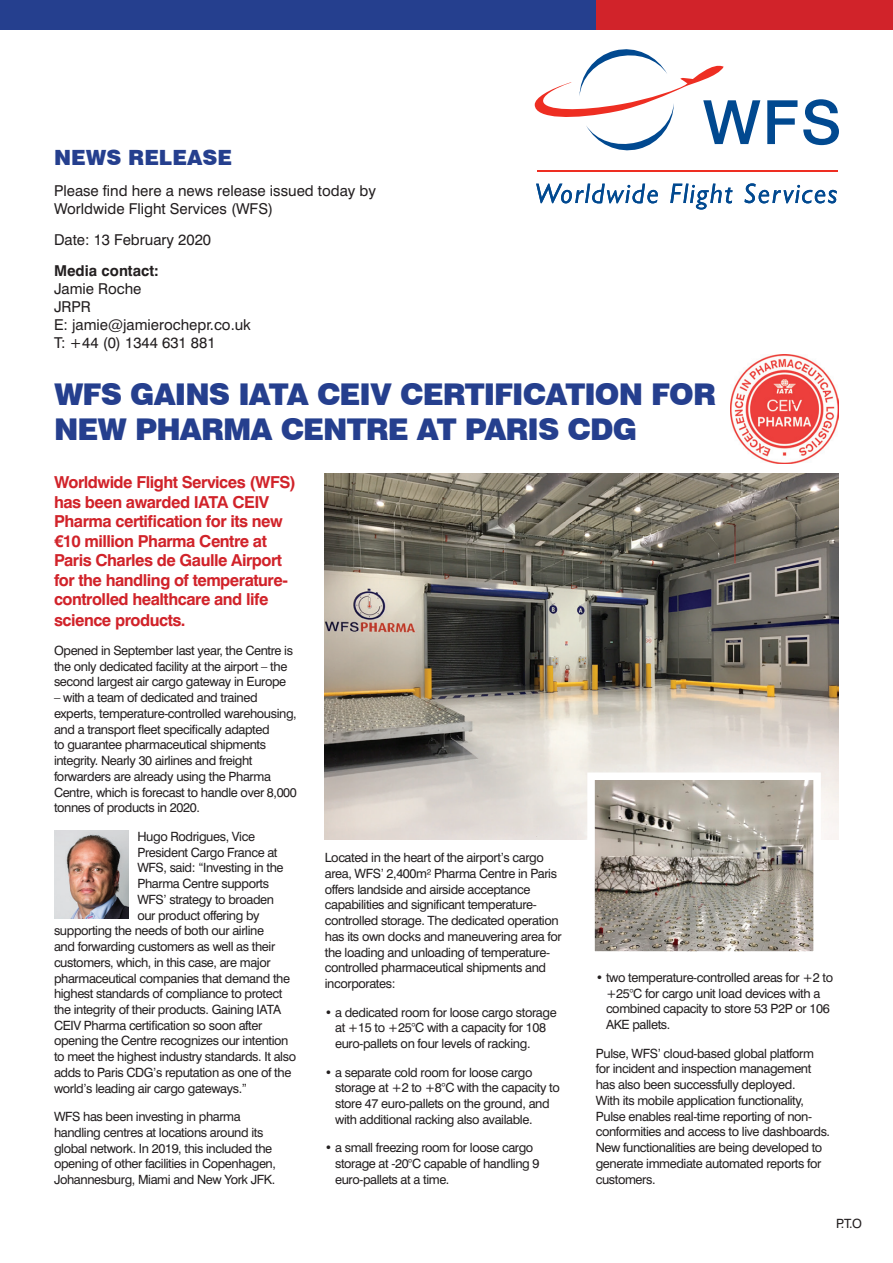
<style>
.page{position:relative;width:893px;height:1263px;background:#fff}
.page>*{position:absolute;margin:0;border:0;box-sizing:border-box;transform-origin:0 0}
.t1{font:900 30px/34.5px "Swiss 721 BT";letter-spacing:-.03em;color:#253f8e}
.t2{font:900 21px "Swiss 721 BT";color:#253f8e}
.t3{font:700 16.5px/19.5px "Swiss 721 BT";letter-spacing:-.03em;color:#d1232a}
.t4{font:15px/18px "Swiss 721 BT";color:#231f20}
.t5{font:700 15px "Swiss 721 BT";color:#231f20}
.t6{font:12.75px/15.8px "Swiss 721 BT";letter-spacing:-.03em;color:#231f20}
.s1{font-family:"Helvetica Neue"}
</style>
<div class="page">
<div style="left:0;top:0;width:596px;height:30px;background:#253f8e"></div>
<div style="left:596px;top:0;width:297px;height:30px;background:#d1232a"></div>
<img style="left:325px;top:474px;width:514px;height:366px">
<img style="left:596px;top:781px;width:216px;height:169px">
<div style="left:587px;top:772px;width:234px;height:187px;border:8px solid #fff"></div>
<img style="left:54px;top:830px;width:75px;height:89px">
<svg style="left:535px;top:50px;width:225px;height:101px"></svg>
<svg style="left:767px;top:100px;width:30px;height:44px"></svg>
<svg style="left:803px;top:99px;width:36px;height:46px"></svg>
<svg style="left:536px;top:184px;width:122px;height:19px"></svg>
<svg style="left:670px;top:184px;width:62px;height:26px"></svg>
<svg style="left:744px;top:183px;width:93px;height:20px"></svg>
<hr style="left:537px;top:170px;width:300px;height:2px;background:#ee2e22">
<img style="left:730px;top:354px;width:109px;height:109px">
<h2 class="t2" style="left:54px;top:145px;width:180px">NEWS RELEASE</h2>
<p class="t4" style="left:54px;top:182px;width:324px">Please find here a news release issued today by<br>Worldwide Flight Services (WFS)</p>
<p class="t4" style="left:54px;top:230px;width:159px">Date: 13 February 2020</p>
<p class="t5" style="left:54px;top:261px;width:106px">Media contact:</p>
<p class="t4" style="left:54px;top:279px;width:199px">Jamie Roche<br>JRPR<br>E: jamie@jamierochepr.co.uk<br>T: +44 (0) 1344 631 881</p>
<h1 class="t1" style="left:54px;top:377px;width:663px">WFS GAINS IATA CEIV CERTIFICATION FOR<br>NEW PHARMA CENTRE AT PARIS CDG</h1>
<p class="t3" style="left:54px;top:472px;width:243px">Worldwide Flight Services (WFS) has been awarded IATA CEIV<br>Pharma certification for its new <span class="s1">€</span>10 million Pharma Centre at<br>Paris Charles de Gaulle Airport for the handling of temperature&shy;controlled healthcare and life</p>
<p class="t3" style="left:54px;top:610px;width:133px">science products.</p>
<p class="t6" style="left:54px;top:642px;width:241px">Opened in September last year, the Centre is the only dedicated facility at the airport – the second largest air cargo gateway in Europe</p>
<p class="t6" style="left:54px;top:689px;width:244px">– with a team of dedicated and trained experts, temperature-controlled warehousing, and a transport fleet specifically adapted<br>to guarantee pharmaceutical shipments integrity. Nearly 30 airlines and freight forwarders are already using the Pharma Centre, which is forecast to handle over 8,000 tonnes of products in 2020.</p>
<p class="t6" style="left:137px;top:828px;width:119px">Hugo Rodrigues, Vice</p>
<p class="t6" style="left:137px;top:844px;width:142px">President Cargo France at</p>
<p class="t6" style="left:137px;top:860px;width:148px">WFS, said: “Investing in the</p>
<p class="t6" style="left:137px;top:875px;width:133px">Pharma Centre supports</p>
<p class="t6" style="left:137px;top:891px;width:138px">WFS’ strategy to broaden</p>
<p class="t6" style="left:137px;top:907px;width:124px">our product offering by</p>
<p class="t6" style="left:54px;top:923px;width:211px">supporting the needs of both our airline</p>
<p class="t6" style="left:54px;top:938px;width:223px">and forwarding customers as well as their</p>
<p class="t6" style="left:54px;top:954px;width:218px">customers, which, in this case, are major</p>
<p class="t6" style="left:54px;top:970px;width:238px">pharmaceutical companies that demand the</p>
<p class="t6" style="left:54px;top:986px;width:230px">highest standards of compliance to protect</p>
<p class="t6" style="left:54px;top:1001px;width:229px">the integrity of their products. Gaining IATA</p>
<p class="t6" style="left:54px;top:1017px;width:210px">CEIV Pharma certification so soon after</p>
<p class="t6" style="left:54px;top:1033px;width:236px">opening the Centre recognizes our intention</p>
<p class="t6" style="left:54px;top:1049px;width:244px">to meet the highest industry standards. It also</p>
<p class="t6" style="left:54px;top:1064px;width:239px">adds to Paris CDG’s reputation as one of the</p>
<p class="t6" style="left:54px;top:1080px;width:195px">world’s leading air cargo gateways.”</p>
<p class="t6" style="left:54px;top:1109px;width:224px">WFS has been investing in pharma handling centres at locations around its global network. In 2019, this included the opening of other facilities in Copenhagen, Johannesburg, Miami and New York JFK.</p>
<p class="t6" style="left:325px;top:849px;width:238px">Located in the heart of the airport’s cargo area, WFS’ 2,400m² Pharma Centre in Paris offers landside and airside acceptance capabilities and significant temperature&shy;controlled storage. The dedicated operation has its own docks and maneuvering area for the loading and unloading of temperature&shy;controlled pharmaceutical shipments and incorporates:</p>
<p class="t6" style="left:335px;top:1004px;width:223px;text-indent:-10px">• a dedicated room for loose cargo storage at +15 to +25°C with a capacity for 108 euro-pallets on four levels of racking.</p>
<p class="t6" style="left:335px;top:1064px;width:226px;text-indent:-10px">• a separate cold room for loose cargo storage at +2 to +8°C with the capacity to store 47 euro-pallets on the ground, and with additional racking also available.</p>
<p class="t6" style="left:335px;top:1140px;width:206px;text-indent:-10px">• a small freezing room for loose cargo storage at -20°C capable of handling 9 euro-pallets at a time.</p>
<p class="t6" style="left:606px;top:969px;width:229px;text-indent:-10px">• two temperature-controlled areas for +2 to +25°C for cargo unit load devices with a combined capacity to store 53 P2P or 106<br>AKE pallets.</p>
<p class="t6" style="left:596px;top:1045px;width:236px">Pulse, WFS’ cloud-based global platform for incident and inspection management has also been successfully deployed.<br>With its mobile application functionality, Pulse enables real-time reporting of non&shy;conformities and access to live dashboards.<br>New functionalities are being developed to generate immediate automated reports for customers.</p>
<p class="t6" style="left:836px;top:1215px;width:27px">P.T.O</p>
</div>
